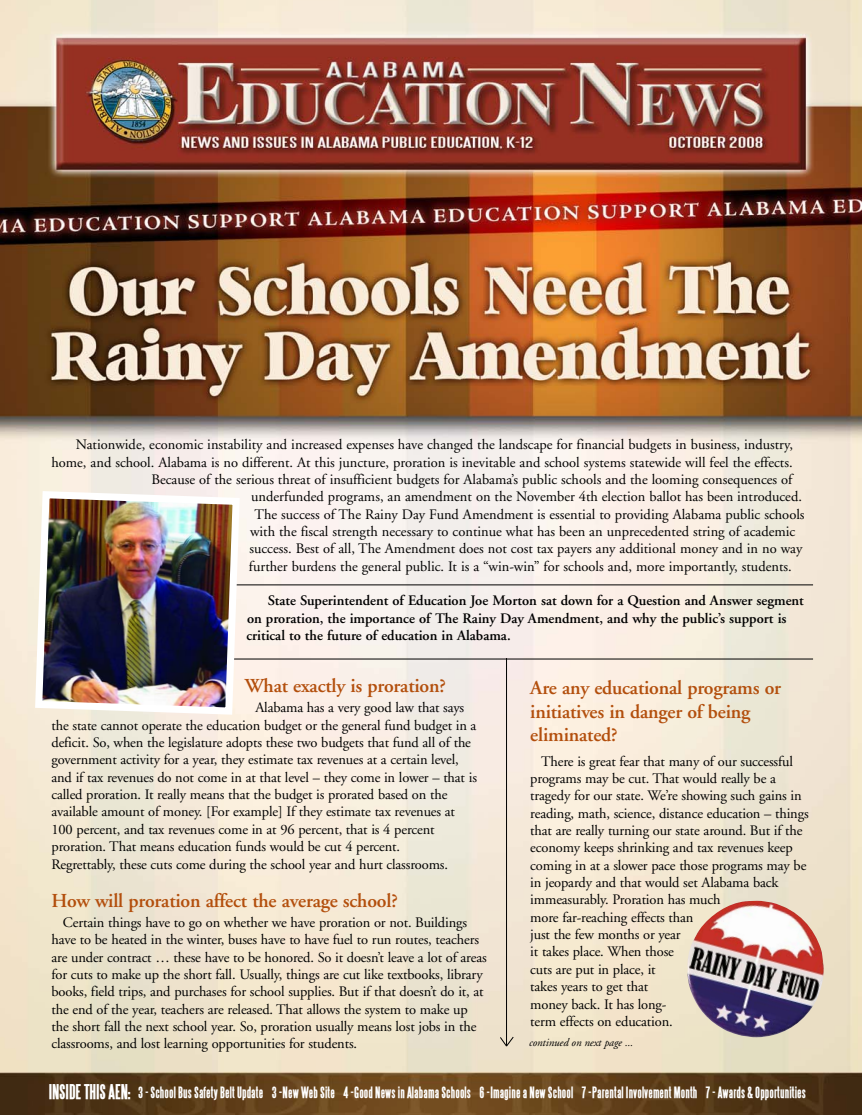
<style>
.page{position:relative;width:862px;height:1115px;background:#fff}
.page>*{position:absolute;margin:0;border:0;box-sizing:border-box;transform-origin:0 0}
.t1{font:600 19.8px/23.7px "Adobe Garamond";letter-spacing:-.01em;color:#b34f0d}
.t2{font:14.4px/17.4px "Adobe Garamond";letter-spacing:-.01em;color:#000}
.t3{font:600 14.4px/17.4px "Adobe Garamond";color:#000}
.t4{font:700 14.1px "Steelfish";letter-spacing:.005em;color:#fff;scale:1.06 1}
.t5{font:italic 11.25px "Adobe Garamond";letter-spacing:-.005em;color:#000}
.s1{font-size:18.3px}
</style>
<div class="page">
<img style="left:0;top:0;width:862px;height:1114px">
<hr style="left:506px;top:658px;width:1px;height:387px;background:#000">
<svg style="left:500px;top:1036px;width:13px;height:10px"></svg>
<hr style="left:50px;top:658px;width:763px;height:1px;background:#000">
<hr style="left:50px;top:584px;width:763px;height:1px;background:#000">
<img style="left:31px;top:487px;width:212px;height:231px">
<img style="left:686px;top:900px;width:139px;height:137px">
<p class="t2" style="left:76px;top:437px;width:718px">Nationwide, economic instability and increased expenses have changed the landscape for financial budgets in business, industry,</p>
<p class="t2" style="left:51px;top:454px;width:742px">home, and school. Alabama is no different. At this juncture, proration is inevitable and school systems statewide will feel the effects.</p>
<p class="t2" style="left:151px;top:472px;width:642px">Because of the serious threat of insufficient budgets for Alabama’s public schools and the looming consequences of</p>
<p class="t2" style="left:251px;top:489px;width:552px">underfunded programs, an amendment on the November 4th election ballot has been introduced.</p>
<p class="t2" style="left:254px;top:506px;width:551px">The success of The Rainy Day Fund Amendment is essential to providing Alabama public schools</p>
<p class="t2" style="left:250px;top:524px;width:547px">with the fiscal strength necessary to continue what has been an unprecedented string of academic</p>
<p class="t2" style="left:249px;top:541px;width:554px">success. Best of all, The Amendment does not cost tax payers any additional money and in no way</p>
<p class="t2" style="left:249px;top:558px;width:544px">further burdens the general public. It is a “win-win” for schools and, more importantly, students.</p>
<p class="t3" style="left:246px;top:593px;width:559px;text-indent:21px">State Superintendent of Education Joe Morton sat down for a Question and Answer segment on proration, the importance of The Rainy Day Amendment, and why the public’s support is critical to the future of education in Alabama.</p>
<h1 class="t1" style="left:530px;top:677px;width:252px">Are any educational programs or initiatives in danger of being eliminated?</h1>
<p class="t2" style="left:530px;top:753px;width:280px;text-indent:11px">There is great fear that many of our successful programs may be cut. That would really be a tragedy for our state. We’re showing such gains in reading, math, science, distance education – things that are really turning our state around. But if the economy keeps shrinking and tax revenues keep coming in at a slower pace those programs may be in jeopardy and that would set Alabama back immeasurably. Proration has much<br>more far-reaching effects than<br>just the few months or year<br>it takes place. When those<br>cuts are put in place, it<br>takes years to get that<br>money back. It has long-<br>term effects on education.</p>
<h1 class="t1" style="left:245px;top:676px;width:203px">What exactly is proration?</h1>
<p class="t2" style="left:51px;top:700px;width:427px;text-indent:204px">Alabama has a very good law that says the state cannot operate the education budget or the general fund budget in a deficit. So, when the legislature adopts these two budgets that fund all of the government activity for a year, they estimate tax revenues at a certain level, and if tax revenues do not come in at that level – they come in lower – that is called proration. It really means that the budget is prorated based on the available amount of money. [For example] If they estimate tax revenues at 100 percent, and tax revenues come in at 96 percent, that is 4 percent proration. That means education funds would be cut 4 percent.<br>Regrettably, these cuts come during the school year and hurt classrooms.</p>
<h1 class="t1" style="left:51px;top:890px;width:348px">How will proration affect the average school?</h1>
<p class="t2" style="left:51px;top:914px;width:437px;text-indent:11px">Certain things have to go on whether we have proration or not. Buildings have to be heated in the winter, buses have to have fuel to run routes, teachers are under contract … these have to be honored. So it doesn’t leave a lot of areas for cuts to make up the short fall. Usually, things are cut like textbooks, library books, field trips, and purchases for school supplies. But if that doesn’t do it, at the end of the year, teachers are released. That allows the system to make up the short fall the next school year. So, proration usually means lost jobs in the classrooms, and lost learning opportunities for students.</p>
<p class="t5" style="left:529px;top:1038px;width:106px">continued on next page ...</p>
<p class="t4" style="left:49px;top:1086px;width:716px"><span class="s1">INSIDE THIS AEN:</span> 3 - School Bus Safety Belt Update 3 -New Web Site 4 -Good News in Alabama Schools 6 -Imagine a New School 7 -Parental Involvement Month 7 - Awards &amp; Opportunities</p>
</div>
